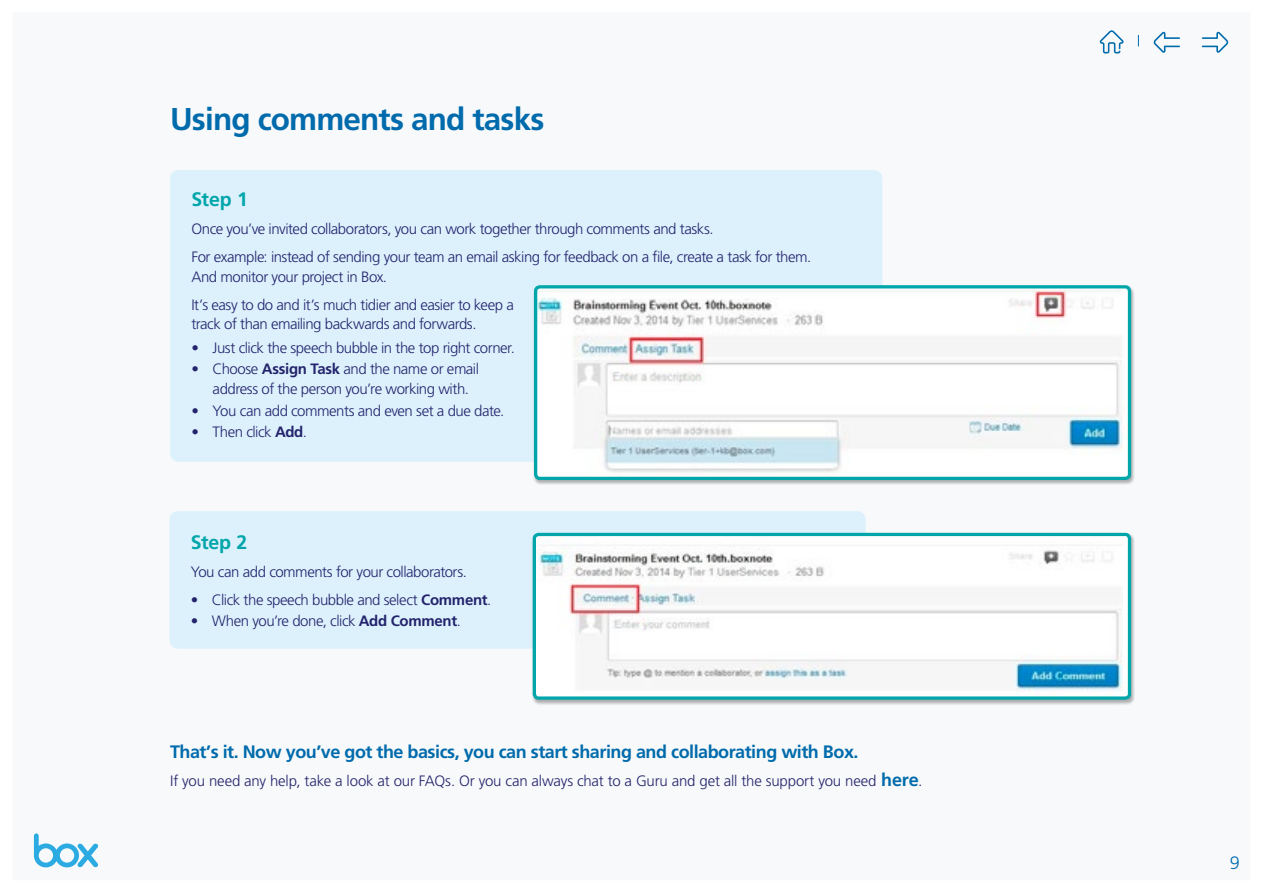
<style>
.page{position:relative;width:1263px;height:893px;background:#fff}
.page>*{position:absolute;margin:0;border:0;box-sizing:border-box;transform-origin:0 0}
.t1{font:31.5px "Frutiger WRIGHTS65 Bd";letter-spacing:-.025em;color:#006bac}
.t2{font:19.5px "Frutiger WRIGHTS65 Bd";letter-spacing:-.005em;color:#00a6aa}
.t3{font:18px "Frutiger WRIGHTS65 Bd";letter-spacing:-.025em;color:#006bac}
.t4{font:18px "Frutiger WRIGHTS45 Lt";color:#006bac}
.t5{font:15px/28px "Frutiger WRIGHTS45 Lt";letter-spacing:-.025em;color:#24246c}
.t6{font:15px "Frutiger WRIGHTS45 Lt";letter-spacing:-.005em;color:#24246c}
.s1{font-family:"Frutiger WRIGHTS65 Bd"}
.s2{font-family:"Frutiger WRIGHTS65 Bd";font-size:18px;color:#006bac}
.s3{font-size:15.75px}
</style>
<div class="page">
<svg style="left:34px;top:833px;width:64px;height:34px"></svg>
<div style="left:170px;top:170px;width:712px;height:292px;background:#ddf1fd;border-radius:9px"></div>
<div style="left:533px;top:285px;width:601px;height:200px;background:#000;opacity:.3"></div>
<img style="left:538px;top:289px;width:589px;height:187px">
<div style="left:534px;top:285px;width:597px;height:195px;border:3px solid #00a6aa;border-radius:4px"></div>
<div style="left:169px;top:511px;width:696px;height:138px;background:#ddf1fd;border-radius:9px"></div>
<div style="left:532px;top:533px;width:603px;height:172px;background:#000;opacity:.3"></div>
<img style="left:537px;top:537px;width:590px;height:159px">
<div style="left:533px;top:533px;width:598px;height:167px;border:3px solid #00a6aa;border-radius:4px"></div>
<svg style="left:1202px;top:32px;width:26px;height:21px"></svg>
<svg style="left:1153px;top:32px;width:27px;height:21px"></svg>
<svg style="left:1100px;top:30px;width:23px;height:23px"></svg>
<h1 class="t1" style="left:170px;top:101px;width:376px">Using comments and tasks</h1>
<h2 class="t2" style="left:191px;top:188px;width:58px">Step 1</h2>
<p class="t5" style="left:191px;top:215px;width:621px">Once you’ve invited collaborators, you can work together through comments and tasks.<br>For example: instead of sending your team an email asking for feedback on a file, create a task for them.</p>
<p class="t5" style="left:191px;top:262px;width:324px">And monitor your project in Box.<br>It’s easy to do and it’s much tidier and easier to keep a</p>
<p class="t5" style="left:191px;top:310px;width:287px">track of than emailing backwards and forwards.</p>
<p class="t5" style="left:191px;top:334px;width:325px">• Just click the speech bubble in the top right corner.</p>
<p class="t5" style="left:213px;top:359px;width:268px;line-height:19.5px;text-indent:-21px">• Choose <span class="s1">Assign Task</span> and the name or email address of the person you’re working with.</p>
<p class="t5" style="left:191px;top:396px;width:314px">• You can add comments and even set a due date.</p>
<p class="t5" style="left:191px;top:418px;width:117px">• Then click <span class="s1">Add</span>.</p>
<h2 class="t2" style="left:191px;top:530px;width:58px">Step 2</h2>
<p class="t5" style="left:191px;top:557px;width:278px">You can add comments for your collaborators.</p>
<p class="t5" style="left:191px;top:585px;width:302px">• Click the speech bubble and select <span class="s1">Comment</span>.</p>
<p class="t5" style="left:191px;top:607px;width:272px">• When you’re done, click <span class="s1">Add Comment</span>.</p>
<p class="t3" style="left:170px;top:741px;width:690px">That’s it. Now you’ve got the basics, you can start sharing and collaborating with Box.</p>
<p class="t6" style="left:170px;top:772px;width:754px">If you need any help, take a look at our FAQs. Or you can always chat to a Guru and get all the support you need <span class="s2">here</span><span class="s3">.</span></p>
<p class="t4" style="left:1230px;top:852px;width:11px">9</p>
</div>
